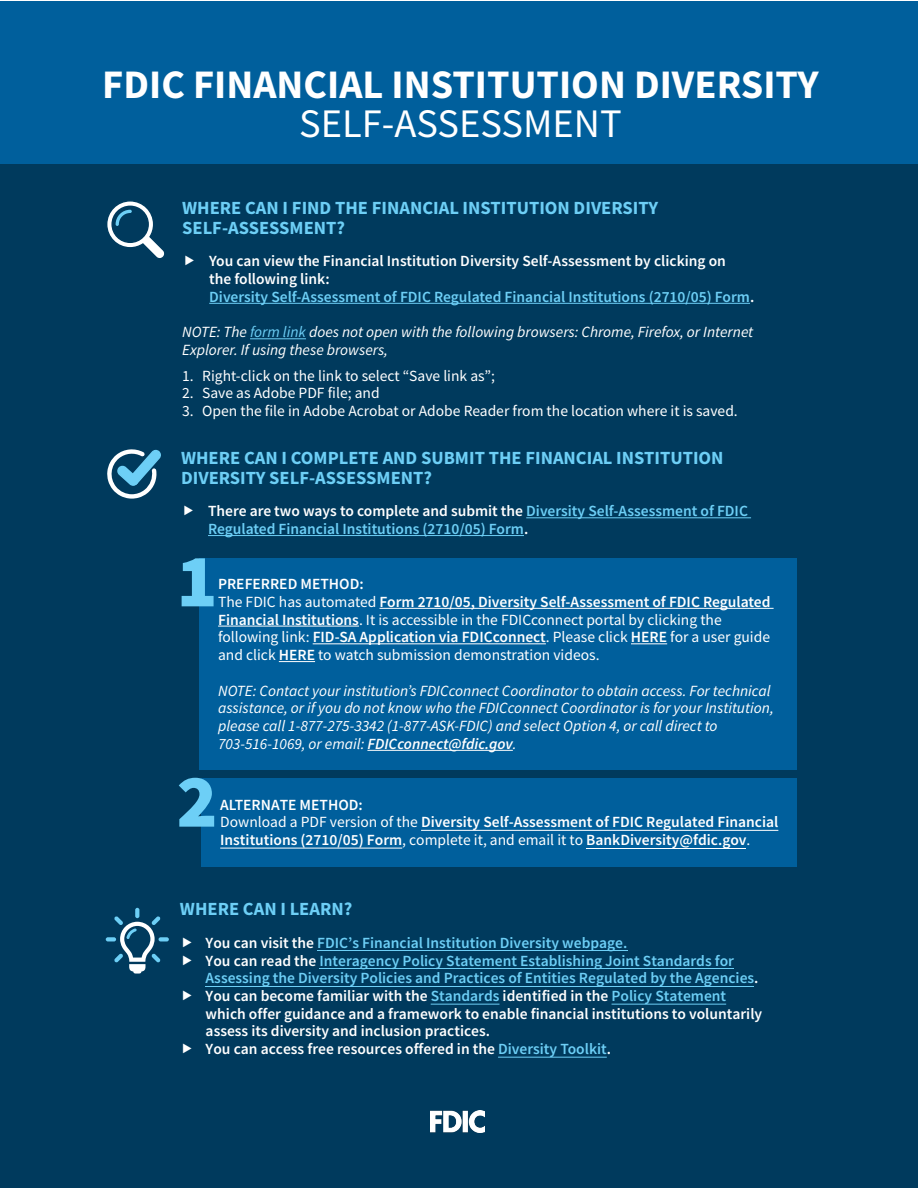
<style>
.page{position:relative;width:918px;height:1188px;background:#fff}
.page>*{position:absolute;margin:0;border:0;box-sizing:border-box;transform-origin:0 0}
.t1{font:900 75.75px "Source Sans Pro";color:#6dcff6}
.t2{font:700 40.5px/39px "Source Sans Pro";color:#fff;text-align:center}
.t3{font:700 18.6px/19.5px "Source Sans Pro";color:#6dcff6}
.t4{font:600 15.6px/17.7px "Source Sans Pro";color:#fff}
.t5{font:15.6px/17.7px "Source Sans Pro";color:#fff}
.t6{font:600 15.6px/17.7px "Source Sans Pro";color:#6dcff6}
.t7{font:italic 15.6px/17.7px "Source Sans Pro";color:#fff}
.s1{font-weight:400}
.s2{color:#fff}
.s3{color:#6dcff6}
.s4{font-weight:600}
</style>
<div class="page">
<div style="left:0;top:1px;width:918px;height:204px;background:#005f9c"></div>
<div style="left:0;top:164px;width:918px;height:1024px;background:#003a5d"></div>
<svg style="left:135px;top:908px;width:4px;height:10px"></svg>
<svg style="left:106px;top:937px;width:10px;height:4px"></svg>
<svg style="left:159px;top:937px;width:10px;height:4px"></svg>
<svg style="left:114px;top:916px;width:46px;height:58px"></svg>
<hr style="left:209px;top:303px;width:541px;height:1px;background:#6dcff6">
<hr style="left:250px;top:338px;width:56px;height:1px;background:#6dcff6">
<hr style="left:526px;top:517px;width:225px;height:1px;background:#6dcff6">
<hr style="left:208px;top:535px;width:316px;height:1px;background:#6dcff6">
<div style="left:199px;top:558px;width:597px;height:212px;background:#005f9c"></div>
<hr style="left:380px;top:608px;width:394px;height:1px;background:#fff">
<hr style="left:218px;top:626px;width:141px;height:1px;background:#fff">
<hr style="left:313px;top:643px;width:233px;height:1px;background:#fff">
<hr style="left:631px;top:643px;width:36px;height:1px;background:#fff">
<hr style="left:279px;top:661px;width:36px;height:1px;background:#fff">
<hr style="left:367px;top:750px;width:146px;height:1px;background:#fff">
<div style="left:201px;top:778px;width:595px;height:89px;background:#005f9c"></div>
<svg style="left:107px;top:201px;width:58px;height:57px"></svg>
<svg style="left:107px;top:449px;width:54px;height:50px"></svg>
<img style="left:431px;top:1110px;width:53px;height:22px">
<hr style="left:421px;top:830px;width:357px;height:1px;background:#fff">
<hr style="left:220px;top:848px;width:182px;height:1px;background:#fff">
<hr style="left:587px;top:848px;width:159px;height:1px;background:#fff">
<hr style="left:317px;top:950px;width:310px;height:1px;background:#6dcff6">
<hr style="left:320px;top:968px;width:414px;height:1px;background:#6dcff6">
<hr style="left:206px;top:986px;width:548px;height:1px;background:#6dcff6">
<hr style="left:431px;top:1004px;width:69px;height:1px;background:#6dcff6">
<hr style="left:612px;top:1004px;width:114px;height:1px;background:#6dcff6">
<hr style="left:498px;top:1057px;width:109px;height:1px;background:#6dcff6">
<h1 class="t2" style="left:102px;top:64px;width:718px">FDIC FINANCIAL INSTITUTION DIVERSITY<br><span class="s1">SELF-ASSESSMENT</span></h1>
<h2 class="t3" style="left:182px;top:198px;width:477px">WHERE CAN I FIND THE FINANCIAL INSTITUTION DIVERSITY<br>SELF-ASSESSMENT?</h2>
<p class="t4" style="left:209px;top:252px;width:518px">You can view the Financial Institution Diversity Self-Assessment by clicking on the following link:</p>
<p class="t6" style="left:209px;top:288px;width:547px">Diversity Self-Assessment of FDIC Regulated Financial Institutions (2710/05) Form<span class="s2">.</span></p>
<p class="t7" style="left:182px;top:323px;width:573px">NOTE: The <span class="s3">form link</span> does not open with the following browsers: Chrome, Firefox, or Internet<br>Explorer. If using these browsers,</p>
<p class="t5" style="left:182px;top:366px;width:314px">1. Right-click on the link to select “Save link as”;</p>
<p class="t5" style="left:182px;top:384px;width:199px">2. Save as Adobe PDF file; and</p>
<p class="t5" style="left:182px;top:402px;width:557px">3. Open the file in Adobe Acrobat or Adobe Reader from the location where it is saved.</p>
<h2 class="t3" style="left:181px;top:448px;width:544px">WHERE CAN I COMPLETE AND SUBMIT THE FINANCIAL INSTITUTION<br>DIVERSITY SELF-ASSESSMENT?</h2>
<p class="t6" style="left:208px;top:502px;width:541px"><span class="s2">There are two ways to complete and submit the</span> Diversity Self-Assessment of FDIC<br>Regulated Financial Institutions (2710/05) Form<span class="s2">.</span></p>
<p class="t1" style="left:177px;top:529px;width:42px">1</p>
<p class="t4" style="left:218px;top:575px;width:147px">PREFERRED METHOD:</p>
<p class="t5" style="left:218px;top:593px;width:554px">The FDIC has automated <span class="s4">Form 2710/05, Diversity Self-Assessment of FDIC Regulated Financial Institutions</span>. It is accessible in the FDICconnect portal by clicking the following link: <span class="s4">FID-SA Application via FDICconnect</span>. Please click <span class="s4">HERE</span> for a user guide and click <span class="s4">HERE</span> to watch submission demonstration videos.</p>
<p class="t7" style="left:218px;top:681px;width:557px">NOTE: Contact your institution’s FDICconnect Coordinator to obtain access. For technical assistance, or if you do not know who the FDICconnect Coordinator is for your Institution, please call 1-877-275-3342 (1-877-ASK-FDIC) and select Option 4, or call direct to 703-516-1069, or email: <span class="s4">FDICconnect@fdic.gov</span>.</p>
<h2 class="t1" style="left:177px;top:749px;width:42px">2</h2>
<h2 class="t4" style="left:220px;top:795px;width:144px">ALTERNATE METHOD:</h2>
<p class="t4" style="left:220px;top:813px;width:560px"><span class="s1">Download a PDF version of the</span> Diversity Self-Assessment of FDIC Regulated Financial<br>Institutions (2710/05) Form<span class="s1">, complete it, and email it to</span> BankDiversity@fdic.gov<span class="s1">.</span></p>
<h3 class="t3" style="left:180px;top:899px;width:174px">WHERE CAN I LEARN?</h3>
<p class="t6" style="left:206px;top:934px;width:423px"><span class="s2">You can visit the</span> FDIC’s Financial Institution Diversity webpage.</p>
<p class="t6" style="left:206px;top:951px;width:554px"><span class="s2">You can read the</span> Interagency Policy Statement Establishing Joint Standards for<br>Assessing the Diversity Policies and Practices of Entities Regulated by the Agencies<span class="s2">.</span></p>
<p class="t4" style="left:206px;top:987px;width:558px">You can become familiar with the <span class="s3">Standards</span> identified in the <span class="s3">Policy Statement </span>which offer guidance and a framework to enable financial institutions to voluntarily assess its diversity and inclusion practices.</p>
<p class="t4" style="left:206px;top:1040px;width:407px">You can access free resources offered in the <span class="s3">Diversity Toolkit</span>.</p>
</div>
